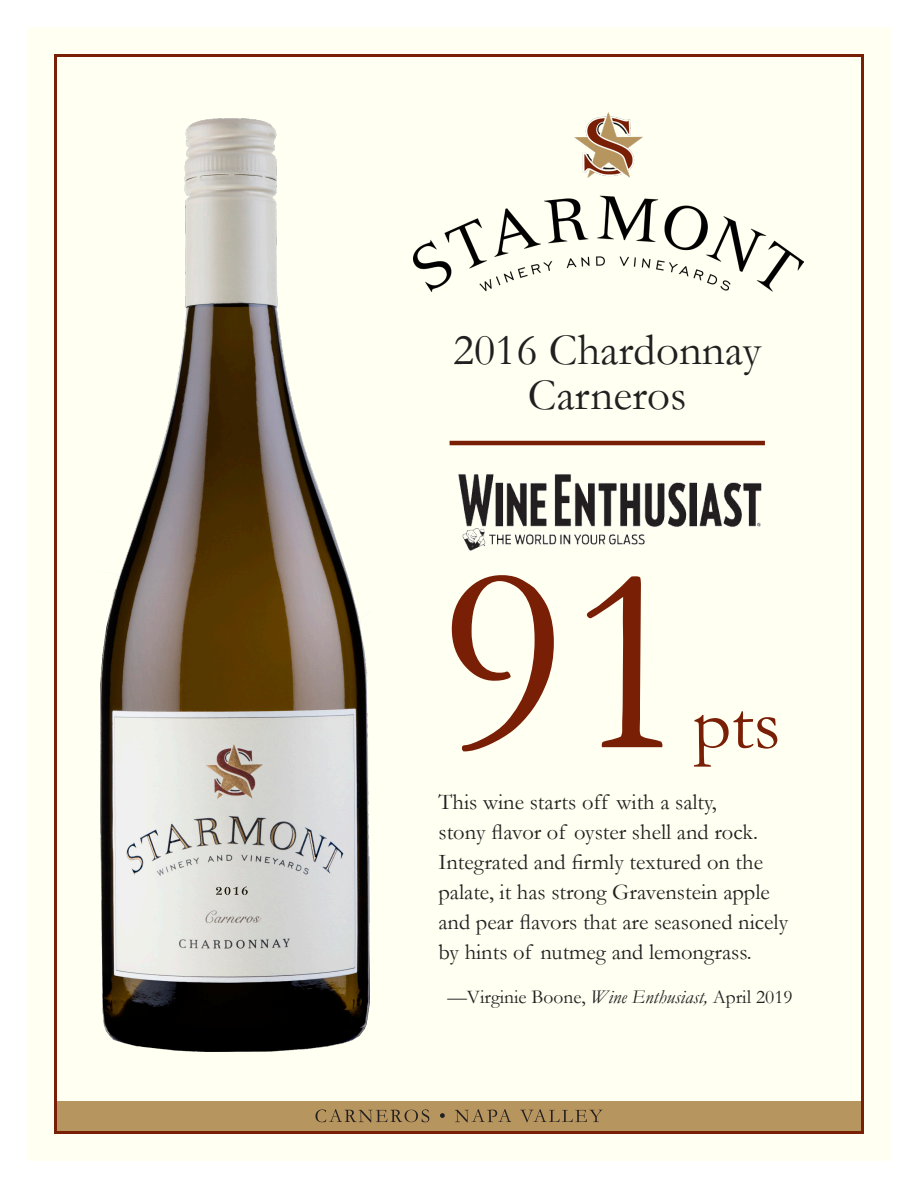
<style>
.page{position:relative;width:918px;height:1188px;background:#fff}
.page>*{position:absolute;margin:0;border:0;box-sizing:border-box;transform-origin:0 0}
.t1{font:270px "Garamond";color:#791f05}
.t2{font:75px "Garamond";color:#791f05}
.t3{font:45px/45px "Garamond";color:#231f20;text-align:center}
.t4{font:22.5px/30px "Garamond";color:#231f20}
.t5{font:19.5px "Garamond";color:#231f20}
.s1{font-style:italic}
</style>
<div class="page">
<div style="left:27px;top:27px;width:864px;height:1134px;background:#fffff2"></div>
<div style="left:57px;top:1101px;width:804px;height:30px;background:#b7955f"></div>
<svg style="left:315px;top:1109px;width:288px;height:13px"></svg>
<img style="left:100px;top:118px;width:270px;height:933px">
<img style="left:458px;top:474px;width:304px;height:77px">
<hr style="left:450px;top:441px;width:315px;height:4px;background:#791f05">
<img style="left:414px;top:113px;width:390px;height:179px">
<p class="t3" style="left:453px;top:327px;width:310px">2016 Chardonnay<br>Carneros</p>
<p class="t1" style="left:440px;top:501px;width:255px">91</p>
<p class="t2" style="left:693px;top:679px;width:89px">pts</p>
<p class="t4" style="left:438px;top:787px;width:351px">This wine starts off with a salty,<br>stony flavor of oyster shell and rock.<br>Integrated and firmly textured on the palate, it has strong Gravenstein apple and pear flavors that are seasoned nicely by hints of nutmeg and lemongrass.</p>
<p class="t5" style="left:447px;top:985px;width:347px"><span class="s1">—</span>Virginie Boone, <span class="s1">Wine Enthusiast,</span> April 2019</p>
</div>
